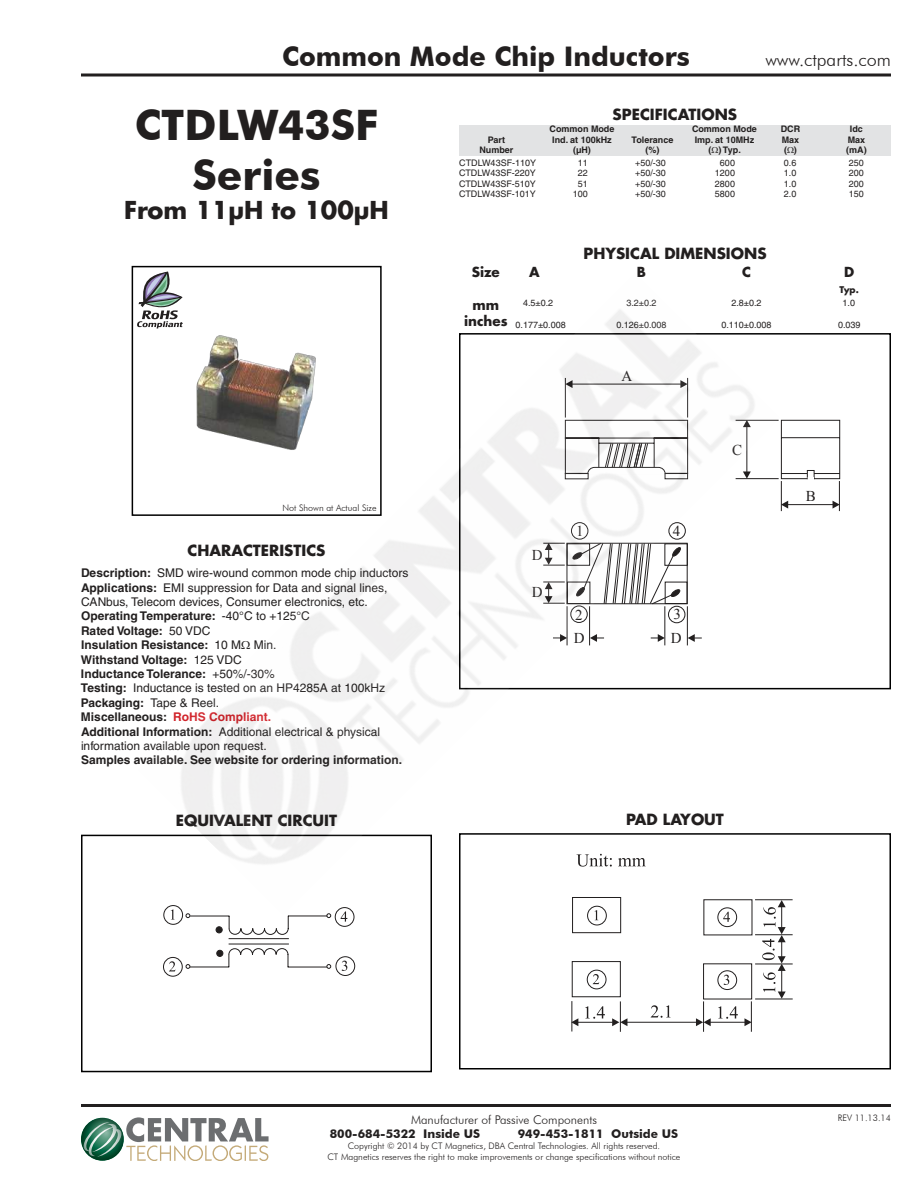
<style>
.page{position:relative;width:918px;height:1188px;background:#fff}
.page>*{position:absolute;margin:0;border:0;box-sizing:border-box;transform-origin:0 0}
.t1{font:700 42px/50.4px "Futura BT";color:#221f1f;text-align:center}
.t2{font:700 27px "Futura BT";color:#221f1f}
.t3{font:700 24px "Futura";color:#221f1f}
.t4{font:300 18px "Futura BT";color:#221f1f}
.t5{font:700 15px "Futura";color:#221f1f}
.t6{font:15px "Times New Roman";color:#221f1f}
.t7{font:700 13.5px/16.2px "Futura";color:#221f1f;text-align:center}
.t8{font:12px/14.4px "Helvetica";color:#221f1f}
.t9{font:700 12px "Helvetica";color:#221f1f}
.t10{font:700 12px "Futura BT";color:#221f1f}
.t11{font:300 12px "Futura BT";color:#221f1f}
.t12{font:9px "Helvetica";color:#221f1f}
.t13{font:300 9px/10.8px "Futura BT";color:#221f1f;text-align:center}
.t14{font:700 9px "Helvetica";color:#221f1f}
.t15{font:700 9px "Futura";color:#221f1f}
.s1{font-weight:700}
.s2{font-weight:700;color:#d12229}
</style>
<div class="page">
<hr style="left:81px;top:1104px;width:810px;height:3px;background:#221f1f">
<hr style="left:81px;top:73px;width:810px;height:3px;background:#221f1f">
<img style="left:81px;top:1133px;width:1px;height:13px">
<svg style="left:82px;top:1117px;width:186px;height:44px"></svg>
<div style="left:459px;top:125px;width:432px;height:31px;background:#e2e3e4"></div>
<div style="left:132px;top:266px;width:250px;height:250px;border:2px solid #000"></div>
<svg style="left:137px;top:272px;width:32px;height:55px"></svg>
<svg style="left:780px;top:420px;width:60px;height:60px"></svg>
<hr style="left:788px;top:504px;width:45px;height:1px;background:#221f1f">
<hr style="left:839px;top:481px;width:1px;height:30px;background:#221f1f">
<hr style="left:781px;top:481px;width:1px;height:30px;background:#221f1f">
<svg style="left:781px;top:501px;width:7px;height:8px"></svg>
<svg style="left:833px;top:501px;width:7px;height:8px"></svg>
<svg style="left:571px;top:899px;width:222px;height:133px"></svg>
<div style="left:459px;top:833px;width:432px;height:236px;border:2px solid #000"></div>
<svg style="left:163px;top:915px;width:192px;height:62px"></svg>
<div style="left:81px;top:835px;width:351px;height:237px;border:2px solid #000"></div>
<img style="left:138px;top:273px;width:642px;height:642px">
<svg style="left:242px;top:641px;width:8px;height:8px"></svg>
<h2 class="t2" style="left:282px;top:45px;width:409px">Common Mode Chip Inductors</h2>
<h3 class="t4" style="left:765px;top:52px;width:127px">www.ctparts.com</h3>
<h1 class="t1" style="left:135px;top:103px;width:245px">CTDLW43SF<br>Series</h1>
<h3 class="t3" style="left:124px;top:199px;width:266px">From 11µH to 100µH</h3>
<p class="t5" style="left:613px;top:108px;width:126px">SPECIFICATIONS</p>
<p class="t14" style="left:550px;top:126px;width:66px">Common Mode</p>
<p class="t14" style="left:692px;top:126px;width:66px">Common Mode</p>
<p class="t14" style="left:781px;top:126px;width:21px">DCR</p>
<p class="t14" style="left:850px;top:126px;width:15px">Idc</p>
<p class="t14" style="left:488px;top:136px;width:19px">Part</p>
<p class="t14" style="left:552px;top:136px;width:61px">Ind. at 100kHz</p>
<p class="t14" style="left:632px;top:136px;width:43px">Tolerance</p>
<p class="t14" style="left:695px;top:136px;width:61px">Imp. at 10MHz</p>
<p class="t14" style="left:782px;top:136px;width:19px">Max</p>
<p class="t14" style="left:848px;top:136px;width:19px">Max</p>
<p class="t14" style="left:479px;top:147px;width:36px">Number</p>
<p class="t14" style="left:573px;top:147px;width:19px">(µH)</p>
<p class="t14" style="left:646px;top:147px;width:15px">(%)</p>
<p class="t14" style="left:708px;top:147px;width:34px">( ) Typ.</p>
<p class="t14" style="left:784px;top:147px;width:14px">( )</p>
<p class="t14" style="left:846px;top:147px;width:22px">(mA)</p>
<p class="t12" style="left:459px;top:159px;width:78px">CTDLW43SF-110Y</p>
<p class="t12" style="left:578px;top:159px;width:12px">11</p>
<p class="t12" style="left:635px;top:159px;width:32px">+50/-30</p>
<p class="t12" style="left:720px;top:159px;width:17px">600</p>
<p class="t12" style="left:784px;top:159px;width:14px">0.6</p>
<p class="t12" style="left:849px;top:159px;width:17px">250</p>
<p class="t12" style="left:459px;top:169px;width:78px">CTDLW43SF-220Y</p>
<p class="t12" style="left:578px;top:169px;width:12px">22</p>
<p class="t12" style="left:635px;top:169px;width:32px">+50/-30</p>
<p class="t12" style="left:715px;top:169px;width:22px">1200</p>
<p class="t12" style="left:784px;top:169px;width:14px">1.0</p>
<p class="t12" style="left:849px;top:169px;width:17px">200</p>
<p class="t12" style="left:459px;top:180px;width:78px">CTDLW43SF-510Y</p>
<p class="t12" style="left:578px;top:180px;width:12px">51</p>
<p class="t12" style="left:635px;top:180px;width:32px">+50/-30</p>
<p class="t12" style="left:715px;top:180px;width:22px">2800</p>
<p class="t12" style="left:784px;top:180px;width:14px">1.0</p>
<p class="t12" style="left:849px;top:180px;width:17px">200</p>
<p class="t12" style="left:459px;top:190px;width:78px">CTDLW43SF-101Y</p>
<p class="t12" style="left:573px;top:190px;width:17px">100</p>
<p class="t12" style="left:635px;top:190px;width:32px">+50/-30</p>
<p class="t12" style="left:715px;top:190px;width:22px">5800</p>
<p class="t12" style="left:784px;top:190px;width:14px">2.0</p>
<p class="t12" style="left:849px;top:190px;width:17px">150</p>
<p class="t13" style="left:283px;top:503px;width:95px">Not Shown at Actual Size</p>
<p class="t5" style="left:187px;top:543px;width:140px">CHARACTERISTICS</p>
<p class="t8" style="left:81px;top:567px;width:329px"><span class="s1">Description:</span> SMD wire-wound common mode chip inductors <span class="s1">Applications:</span> EMI suppression for Data and signal lines, CANbus, Telecom devices, Consumer electronics, etc.<br><span class="s1">Operating Temperature:</span> -40°C to +125°C<br><span class="s1">Rated Voltage:</span> 50 VDC<br><span class="s1">Insulation Resistance:</span> 10 M Min.<br><span class="s1">Withstand Voltage:</span> 125 VDC<br><span class="s1">Inductance Tolerance:</span> +50%/-30%<br><span class="s1">Testing:</span> Inductance is tested on an HP4285A at 100kHz <span class="s1">Packaging:</span> Tape &amp; Reel.<br><span class="s1">Miscellaneous:</span> <span class="s2">RoHS Compliant.<br></span><span class="s1">Additional Information:</span> Additional electrical &amp; physical information available upon request.</p>
<p class="t9" style="left:81px;top:756px;width:323px">Samples available. See website for ordering information.</p>
<p class="t7" style="left:472px;top:265px;width:30px">Size</p>
<p class="t7" style="left:464px;top:298px;width:45px">mm inches</p>
<p class="t5" style="left:583px;top:247px;width:185px">PHYSICAL DIMENSIONS</p>
<p class="t7" style="left:529px;top:265px;width:12px">A</p>
<p class="t7" style="left:637px;top:265px;width:11px">B</p>
<p class="t7" style="left:742px;top:265px;width:10px">C</p>
<p class="t7" style="left:844px;top:265px;width:12px">D</p>
<p class="t15" style="left:840px;top:286px;width:21px">Typ.</p>
<p class="t12" style="left:523px;top:300px;width:32px">4.5±0.2</p>
<p class="t12" style="left:626px;top:300px;width:32px">3.2±0.2</p>
<p class="t12" style="left:731px;top:300px;width:32px">2.8±0.2</p>
<p class="t12" style="left:843px;top:300px;width:14px">1.0</p>
<p class="t12" style="left:516px;top:321px;width:52px">0.177±0.008</p>
<p class="t12" style="left:616px;top:321px;width:52px">0.126±0.008</p>
<p class="t12" style="left:721px;top:321px;width:52px">0.110±0.008</p>
<p class="t12" style="left:838px;top:321px;width:24px">0.039</p>
<p class="t6" style="left:621px;top:367px;width:12px">A</p>
<p class="t6" style="left:532px;top:546px;width:12px">D</p>
<p class="t6" style="left:532px;top:583px;width:12px">D</p>
<p class="t6" style="left:576px;top:522px;width:9px">1</p>
<p class="t6" style="left:673px;top:522px;width:9px">4</p>
<p class="t6" style="left:575px;top:606px;width:9px">2</p>
<p class="t6" style="left:674px;top:605px;width:9px">3</p>
<p class="t6" style="left:574px;top:629px;width:12px">D</p>
<p class="t6" style="left:671px;top:629px;width:12px">D</p>
<p class="t6" style="left:732px;top:441px;width:12px">C</p>
<p class="t6" style="left:806px;top:487px;width:12px">B</p>
<p class="t5" style="left:176px;top:814px;width:163px">EQUIVALENT CIRCUIT</p>
<p class="t5" style="left:626px;top:813px;width:99px">PAD LAYOUT</p>
<p class="t11" style="left:411px;top:1114px;width:187px">Manufacturer of Passive Components</p>
<p class="t10" style="left:330px;top:1129px;width:152px">800-684-5322 Inside US</p>
<p class="t10" style="left:518px;top:1129px;width:162px">949-453-1811 Outside US</p>
<p class="t13" style="left:328px;top:1141px;width:354px">Copyright © 2014 by CT Magnetics, DBA Central Technologies. All rights reserved.<br>CT Magnetics reserves the right to make improvements or change specifications without notice</p>
<p class="t13" style="left:838px;top:1113px;width:55px">REV 11.13.14</p>
</div>
